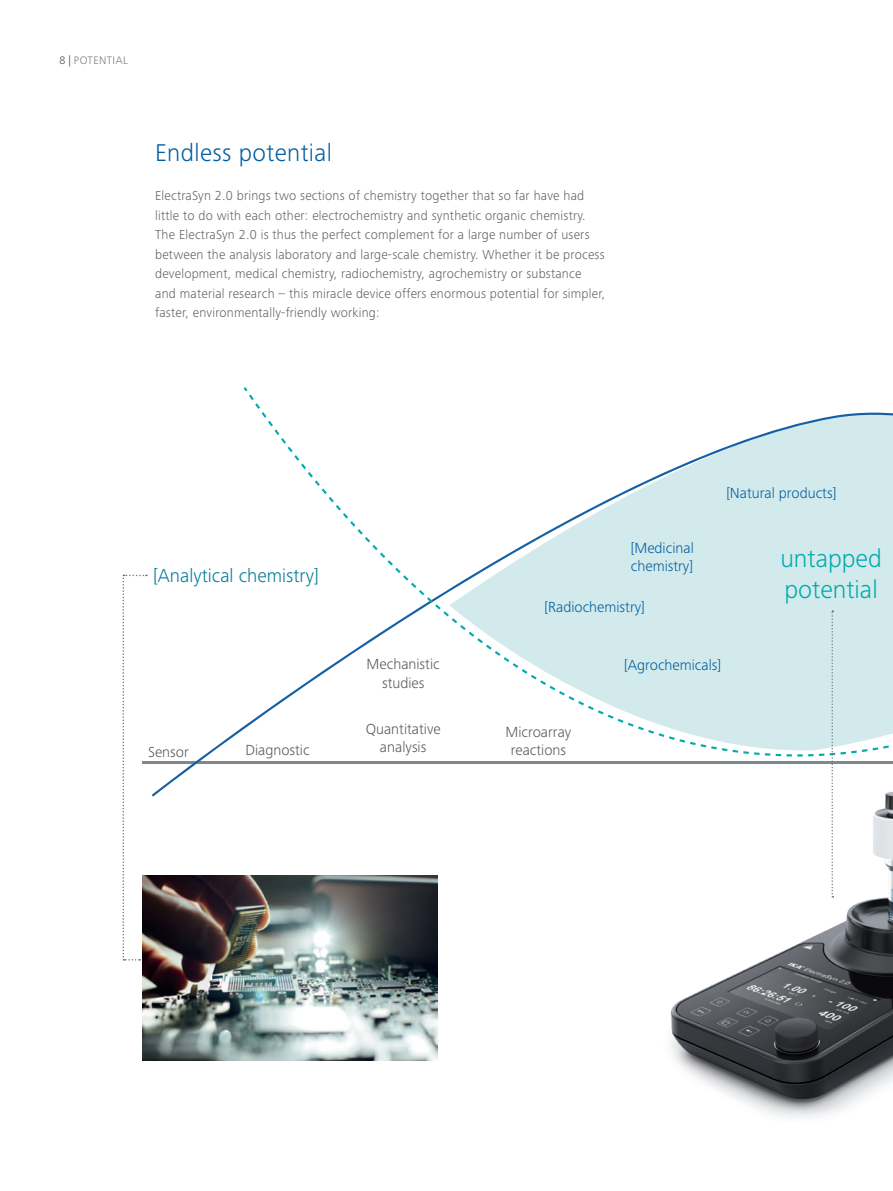
<style>
.page{position:relative;width:893px;height:1191px;background:#fff}
.page>*{position:absolute;margin:0;border:0;box-sizing:border-box;transform-origin:0 0}
.t1{font:300 25.95px/31.2px "Frutiger Next IKA";color:#03a9ac}
.Fließtext_head_VERS{font:300 25.05px "Frutiger Next IKA";letter-spacing:.015em;color:#005da0}
.t2{font:300 19.5px "Frutiger Next IKA";color:#027a98}
.t3{font:300 15.15px/18.1px "Frutiger Next IKA";color:#57585a;text-align:center}
.t4{font:300 15.15px/18.1px "Frutiger Next IKA";color:#005da0}
.Fließtext{font:300 13.5px/19.5px "Frutiger Next IKA";letter-spacing:.015em;color:#636366}
.t5{font:300 11.25px "Frutiger Next IKA";letter-spacing:.04em;color:#76787b}
.s1{color:#4b4c4d}
</style>
<div class="page">
<hr style="left:142px;top:761px;width:751px;height:2px;background:#7f888d">
<svg style="left:244px;top:387px;width:649px;height:369px"></svg>
<img style="left:142px;top:875px;width:295px;height:185px">
<img style="left:671px;top:792px;width:222px;height:325px">
<svg style="left:123px;top:574px;width:24px;height:386px"></svg>
<svg style="left:831px;top:610px;width:2px;height:287px"></svg>
<p class="t5" style="left:60px;top:54px;width:70px"><span class="s1">8 |</span> POTENTIAL</p>
<p class="Fließtext_head_VERS" style="left:155px;top:139px;width:178px">Endless potential</p>
<p class="Fließtext" style="left:155px;top:186px;width:451px">ElectraSyn 2.0 brings two sections of chemistry together that so far have had little to do with each other: electrochemistry and synthetic organic chemistry.<br>The ElectraSyn 2.0 is thus the perfect complement for a large number of users between the analysis laboratory and large-scale chemistry. Whether it be process development, medical chemistry, radiochemistry, agrochemistry or substance and material research – this miracle device offers enormous potential for simpler, faster, environmentally-friendly working:</p>
<p class="t2" style="left:153px;top:564px;width:168px">[Analytical chemistry]</p>
<p class="t3" style="left:148px;top:742px;width:42px">Sensor</p>
<p class="t3" style="left:245px;top:741px;width:66px">Diagnostic</p>
<p class="t3" style="left:367px;top:655px;width:75px">Mechanistic studies</p>
<p class="t3" style="left:366px;top:720px;width:77px">Quantitative analysis</p>
<p class="t4" style="left:631px;top:538px;width:65px">[Medicinal chemistry]</p>
<p class="t4" style="left:544px;top:598px;width:102px">[Radiochemistry]</p>
<p class="t4" style="left:726px;top:483px;width:112px">[Natural products]</p>
<p class="t1" style="left:780px;top:542px;width:103px">untapped potential</p>
<p class="t3" style="left:505px;top:722px;width:67px">Microarray reactions</p>
<p class="t4" style="left:624px;top:656px;width:99px">[Agrochemicals]</p>
</div>
